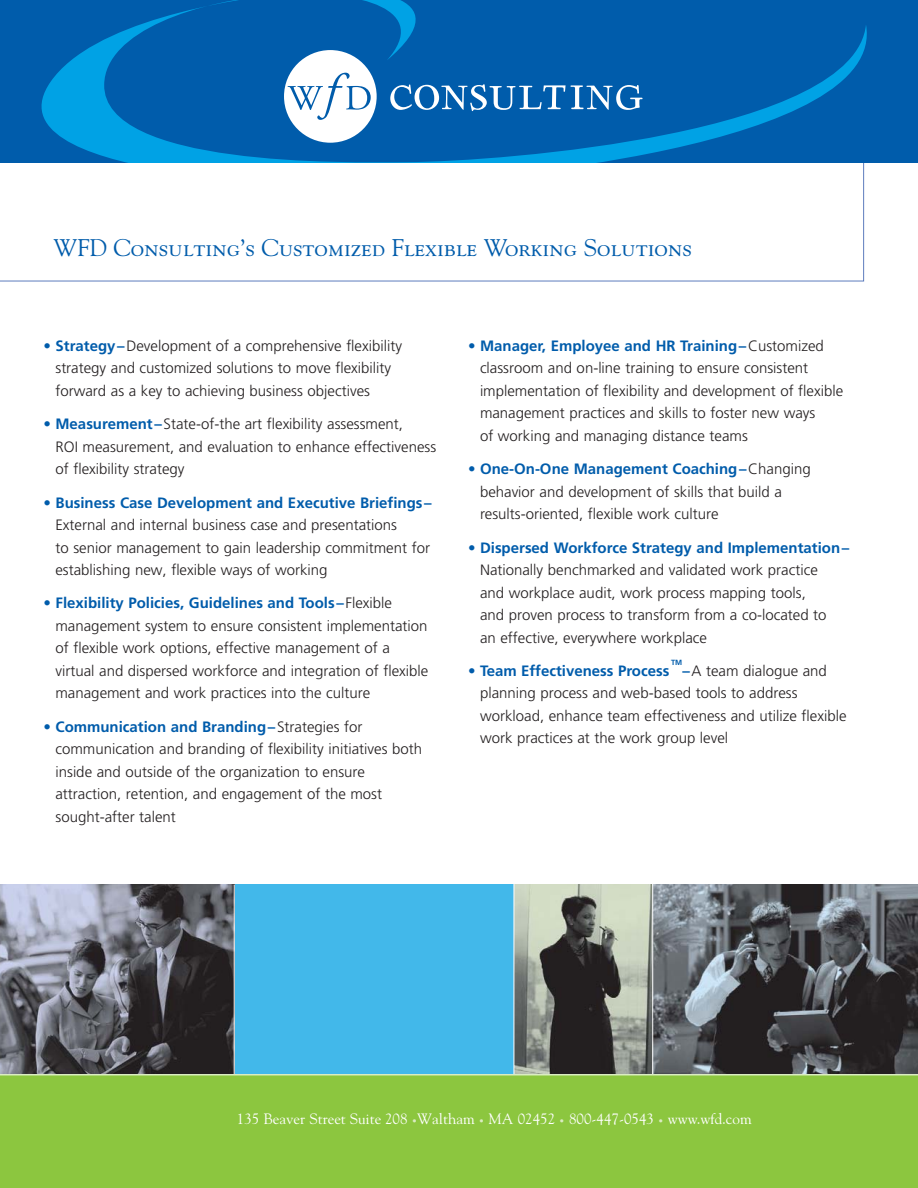
<style>
.page{position:relative;width:918px;height:1188px;background:#fff}
.page>*{position:absolute;margin:0;border:0;box-sizing:border-box;transform-origin:0 0}
.t1{font:24px "Goudy SC";color:#005cab}
.t2{font:300 15px/22.5px "Frutiger LT Std";color:#231f20}
.t3{font:700 15px "Frutiger LT Std";color:#005cab}
.t4{font:15px "Goudy";color:#fff}
.t5{font:700 7.5px "Frutiger LT Std";color:#005cab}
.s1{font-weight:700;color:#005cab}
.s2{font-size:9px;color:#daebc1}
</style>
<div class="page">
<svg style="left:0;top:162px;width:864px;height:119px"></svg>
<div style="left:0;top:0;width:918px;height:162px;background:#005cab"></div>
<div style="left:230px;top:885px;width:621px;height:190px;background:#42b8ea"></div>
<img style="left:515px;top:885px;width:137px;height:189px">
<svg style="left:653px;top:885px;width:265px;height:189px;background:#515459"></svg>
<img style="left:0;top:885px;width:234px;height:189px">
<hr style="left:234px;top:885px;width:1px;height:201px;background:#fff">
<hr style="left:514px;top:882px;width:1px;height:196px;background:#fff">
<hr style="left:652px;top:882px;width:1px;height:196px;background:#fff">
<div style="left:0;top:1075px;width:918px;height:113px;background:#8cc63f"></div>
<hr style="left:0;top:1074px;width:918px;height:1px;background:#fff">
<svg style="left:41px;top:0;width:826px;height:162px"></svg>
<div style="left:284px;top:50px;width:93px;height:93px;background:#fff;border-radius:50%"></div>
<svg style="left:288px;top:73px;width:83px;height:47px"></svg>
<svg style="left:390px;top:84px;width:252px;height:27px"></svg>
<h1 class="t1" style="left:54px;top:238px;width:640px">WFD Consulting’s Customized Flexible Working Solutions</h1>
<p class="t2" style="left:56px;top:335px;width:348px;text-indent:-12px"><span class="s1">• Strategy–</span>Development of a comprehensive flexibility strategy and customized solutions to move flexibility forward as a key to achieving business objectives</p>
<p class="t2" style="left:55px;top:413px;width:382px;text-indent:-12px"><span class="s1">• Measurement–</span>State-of-the art flexibility assessment,<br>ROI measurement, and evaluation to enhance effectiveness of flexibility strategy</p>
<p class="t3" style="left:43px;top:496px;width:390px">• Business Case Development and Executive Briefings–</p>
<p class="t2" style="left:55px;top:514px;width:376px">External and internal business case and presentations<br>to senior management to gain leadership commitment for establishing new, flexible ways of working</p>
<p class="t2" style="left:55px;top:593px;width:374px;text-indent:-12px"><span class="s1">• Flexibility Policies, Guidelines and Tools–</span>Flexible management system to ensure consistent implementation of flexible work options, effective management of a virtual and dispersed workforce and integration of flexible management and work practices into the culture</p>
<p class="t2" style="left:55px;top:716px;width:368px;text-indent:-12px"><span class="s1">• Communication and Branding–</span>Strategies for communication and branding of flexibility initiatives both inside and outside of the organization to ensure attraction, retention, and engagement of the most sought-after talent</p>
<p class="t2" style="left:480px;top:335px;width:365px;text-indent:-12px"><span class="s1">• Manager, Employee and HR Training–</span>Customized classroom and on-line training to ensure consistent implementation of flexibility and development of flexible management practices and skills to foster new ways<br>of working and managing distance teams</p>
<p class="t2" style="left:480px;top:458px;width:332px;text-indent:-12px"><span class="s1">• One-On-One Management Coaching–</span>Changing behavior and development of skills that build a results-oriented, flexible work culture</p>
<p class="t3" style="left:468px;top:541px;width:383px">• Dispersed Workforce Strategy and Implementation–</p>
<p class="t2" style="left:480px;top:559px;width:348px">Nationally benchmarked and validated work practice and workplace audit, work process mapping tools, and proven process to transform from a co-located to an effective, everywhere workplace</p>
<p class="t3" style="left:468px;top:664px;width:203px">• Team Effectiveness Process</p>
<p class="t5" style="left:671px;top:659px;width:13px">TM</p>
<p class="t2" style="left:480px;top:660px;width:368px;text-indent:202px"><span class="s1">–</span>A team dialogue and planning process and web-based tools to address workload, enhance team effectiveness and utilize flexible work practices at the work group level</p>
<p class="t4" style="left:237px;top:1109px;width:516px">135 Beaver Street Suite 208 <span class="s2">•</span>Waltham <span class="s2">•</span> MA 02452 <span class="s2">•</span> 800-447-0543 <span class="s2">•</span> www.wfd.com</p>
</div>
